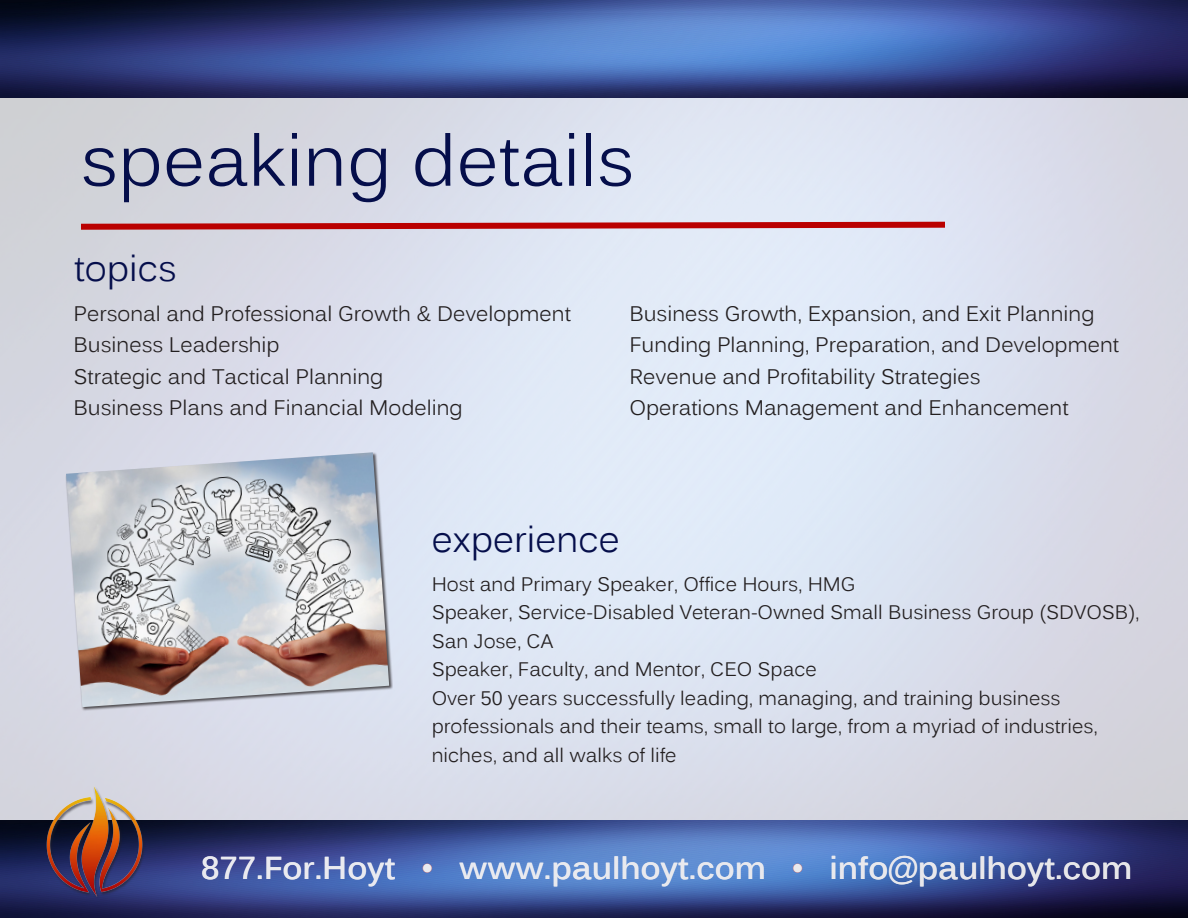
<style>
.page{position:relative;width:1188px;height:918px;background:#fff}
.page>*{position:absolute;margin:0;border:0;box-sizing:border-box;transform-origin:0 0}
.t1{font:72px "Kalinga";color:#050e4b}
.t2{font:36px "Kalinga";color:#050e4b}
.t3{font:700 31.65px "Kalinga";color:#fff}
.t4{font:21px "Kalinga";color:#231f20}
.t5{font:19.5px/28.5px "Kalinga";color:#231f20}
.s1{color:#ba0000}
</style>
<div class="page">
<img style="left:0;top:0;width:1188px;height:14px">
<img style="left:0;top:14px;width:1188px;height:904px">
<svg style="left:75px;top:219px;width:876px;height:14px;background:#cd8188"></svg>
<div style="left:65px;top:452px;width:328px;height:260px;background:#231f20;opacity:.75"></div>
<img style="left:66px;top:452px;width:323px;height:255px">
<p class="t1" style="left:81px;top:114px;width:555px">speaking details</p>
<p class="t2" style="left:74px;top:245px;width:104px">topics</p>
<p class="t4" style="left:74px;top:300px;width:499px">Personal and Professional Growth &amp; Development</p>
<p class="t4" style="left:74px;top:332px;width:208px">Business Leadership</p>
<p class="t4" style="left:74px;top:363px;width:311px">Strategic and Tactical Planning</p>
<p class="t4" style="left:74px;top:395px;width:391px">Business Plans and Financial Modeling</p>
<p class="t4" style="left:629px;top:300px;width:467px">Business Growth, Expansion, and Exit Planning</p>
<p class="t4" style="left:629px;top:332px;width:491px">Funding Planning, Preparation, and Development</p>
<p class="t4" style="left:629px;top:363px;width:353px">Revenue and Profitability Strategies</p>
<p class="t4" style="left:629px;top:395px;width:441px">Operations Management and Enhancement</p>
<p class="t2" style="left:432px;top:516px;width:190px">experience</p>
<p class="t5" style="left:432px;top:572px;width:425px">Host and Primary Speaker, Office Hours, HMG</p>
<p class="t5" style="left:432px;top:600px;width:709px">Speaker, Service-Disabled Veteran-Owned Small Business Group (SDVOSB),<br>San Jose, CA</p>
<p class="t5" style="left:432px;top:657px;width:387px">Speaker, Faculty, and Mentor, CEO Space</p>
<p class="t5" style="left:432px;top:686px;width:668px">Over 50 years successfully leading, managing, and training business professionals and their teams, small to large, from a myriad of industries, niches, and all walks of life</p>
<h3 class="t3" style="left:201px;top:848px;width:196px">877.For.Hoyt</h3>
<h3 class="t3" style="left:420px;top:848px;width:714px"><span class="s1">•</span> www.paulhoyt.com <span class="s1">•</span> info@paulhoyt.com</h3>
</div>
